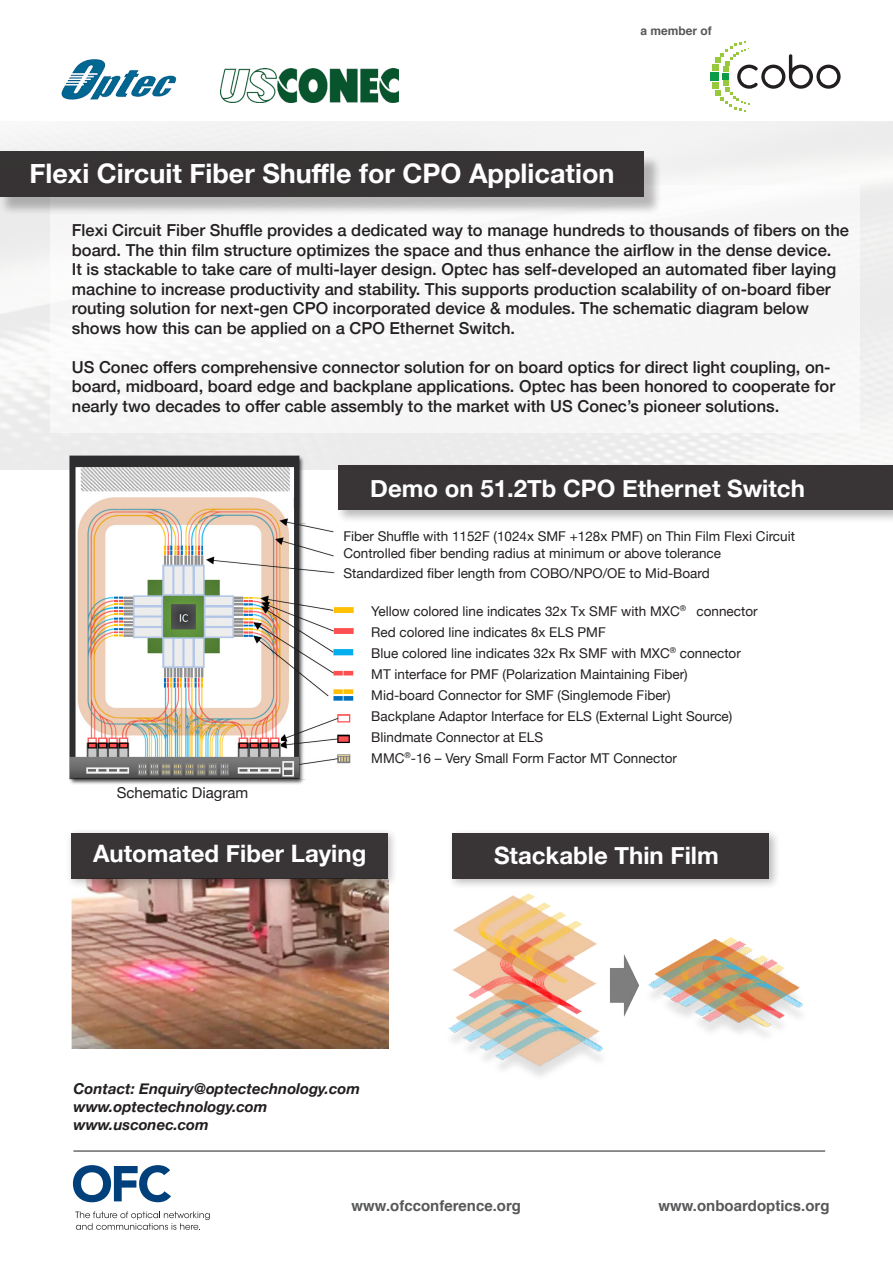
<style>
.page{position:relative;width:893px;height:1263px;background:#fff}
.page>*{position:absolute;margin:0;border:0;box-sizing:border-box;transform-origin:0 0}
.t1{font:700 27px "Helvetica Neue";color:#fff}
.t2{font:700 24px "Helvetica Neue";color:#fff}
.t3{font:500 16.5px/19.5px "Helvetica Neue";color:#231f20}
.t4{font:italic 700 15px "Helvetica Neue";color:#231f20}
.t5{font:700 15px "Helvetica";color:#57585a}
.t6{font:15px "Helvetica Neue";color:#231f20}
.t7{font:13.5px "Helvetica Neue";color:#231f20}
.t8{font:700 12px "Helvetica";color:#57585a}
</style>
<div class="page">
<div style="left:51px;top:185px;width:809px;height:248px;background:#f6f6f6"></div>
<img style="left:72px;top:889px;width:317px;height:159px">
<img style="left:448px;top:893px;width:355px;height:183px">
<div style="left:712px;top:64px;width:7px;height:7px;background:#98c93d"></div>
<div style="left:712px;top:82px;width:7px;height:7px;background:#98c93d"></div>
<svg style="left:715px;top:42px;width:126px;height:70px"></svg>
<div style="left:711px;top:73px;width:8px;height:8px;background:#0e9b48"></div>
<img style="left:220px;top:68px;width:179px;height:35px">
<svg style="left:73px;top:1165px;width:98px;height:37px"></svg>
<svg style="left:75px;top:1211px;width:135px;height:19px"></svg>
<hr style="left:73px;top:1151px;width:752px;height:1px;background:#231f20">
<img style="left:61px;top:59px;width:116px;height:41px">
<img style="left:67px;top:448px;width:288px;height:336px">
<div style="left:0;top:154px;width:662px;height:62px;background:#231f20;opacity:.34"></div>
<div style="left:0;top:151px;width:644px;height:46px;background:#373435"></div>
<div style="left:335px;top:462px;width:558px;height:62px;background:#231f20;opacity:.34"></div>
<div style="left:338px;top:465px;width:555px;height:45px;background:#393536"></div>
<div style="left:65px;top:827px;width:333px;height:62px;background:#231f20;opacity:.34"></div>
<div style="left:71px;top:833px;width:317px;height:45px;background:#393536"></div>
<div style="left:448px;top:828px;width:333px;height:62px;background:#231f20;opacity:.34"></div>
<div style="left:453px;top:833px;width:316px;height:45px;background:#393536"></div>
<p class="t8" style="left:640px;top:21px;width:73px">a member of</p>
<p class="t1" style="left:29px;top:153px;width:587px">Flexi Circuit Fiber Shuffle for CPO Application</p>
<p class="t3" style="left:72px;top:219px;width:779px">Flexi Circuit Fiber Shuffle provides a dedicated way to manage hundreds to thousands of fibers on the board. The thin film structure optimizes the space and thus enhance the airflow in the dense device.<br>It is stackable to take care of multi-layer design. Optec has self-developed an automated fiber laying machine to increase productivity and stability. This supports production scalability of on-board fiber routing solution for next-gen CPO incorporated device &amp; modules. The schematic diagram below shows how this can be applied on a CPO Ethernet Switch.</p>
<p class="t3" style="left:72px;top:356px;width:765px">US Conec offers comprehensive connector solution for on board optics for direct light coupling, on&shy;board, midboard, board edge and backplane applications. Optec has been honored to cooperate for nearly two decades to offer cable assembly to the market with US Conec’s pioneer solutions.</p>
<p class="t2" style="left:370px;top:470px;width:436px">Demo on 51.2Tb CPO Ethernet Switch</p>
<p class="t6" style="left:117px;top:782px;width:133px">Schematic Diagram</p>
<p class="t7" style="left:343px;top:527px;width:453px">Fiber Shuffle with 1152F (1024x SMF +128x PMF) on Thin Film Flexi Circuit</p>
<p class="t7" style="left:343px;top:543px;width:379px">Controlled fiber bending radius at minimum or above tolerance</p>
<p class="t7" style="left:343px;top:563px;width:368px">Standardized fiber length from COBO/NPO/OE to Mid-Board</p>
<p class="t7" style="left:371px;top:601px;width:388px">Yellow colored line indicates 32x Tx SMF with MXC<sup>®</sup> connector</p>
<p class="t7" style="left:371px;top:622px;width:236px">Red colored line indicates 8x ELS PMF</p>
<p class="t7" style="left:371px;top:643px;width:371px">Blue colored line indicates 32x Rx SMF with MXC<sup>®</sup> connector</p>
<p class="t7" style="left:371px;top:664px;width:318px">MT interface for PMF (Polarization Maintaining Fiber)</p>
<p class="t7" style="left:371px;top:685px;width:301px">Mid-board Connector for SMF (Singlemode Fiber)</p>
<p class="t7" style="left:371px;top:706px;width:363px">Backplane Adaptor Interface for ELS (External Light Source)</p>
<p class="t7" style="left:371px;top:727px;width:173px">Blindmate Connector at ELS</p>
<p class="t7" style="left:371px;top:748px;width:307px">MMC<sup>®</sup>-16 – Very Small Form Factor MT Connector</p>
<p class="t2" style="left:93px;top:835px;width:275px">Automated Fiber Laying</p>
<p class="t2" style="left:494px;top:836px;width:226px">Stackable Thin Film</p>
<p class="t4" style="left:73px;top:1076px;width:288px">Contact: Enquiry@optectechnology.com</p>
<p class="t4" style="left:73px;top:1094px;width:195px">www.optectechnology.com</p>
<p class="t4" style="left:73px;top:1112px;width:137px">www.usconec.com</p>
<p class="t5" style="left:352px;top:1193px;width:171px">www.ofcconference.org</p>
<p class="t5" style="left:658px;top:1193px;width:173px">www.onboardoptics.org</p>
</div>
